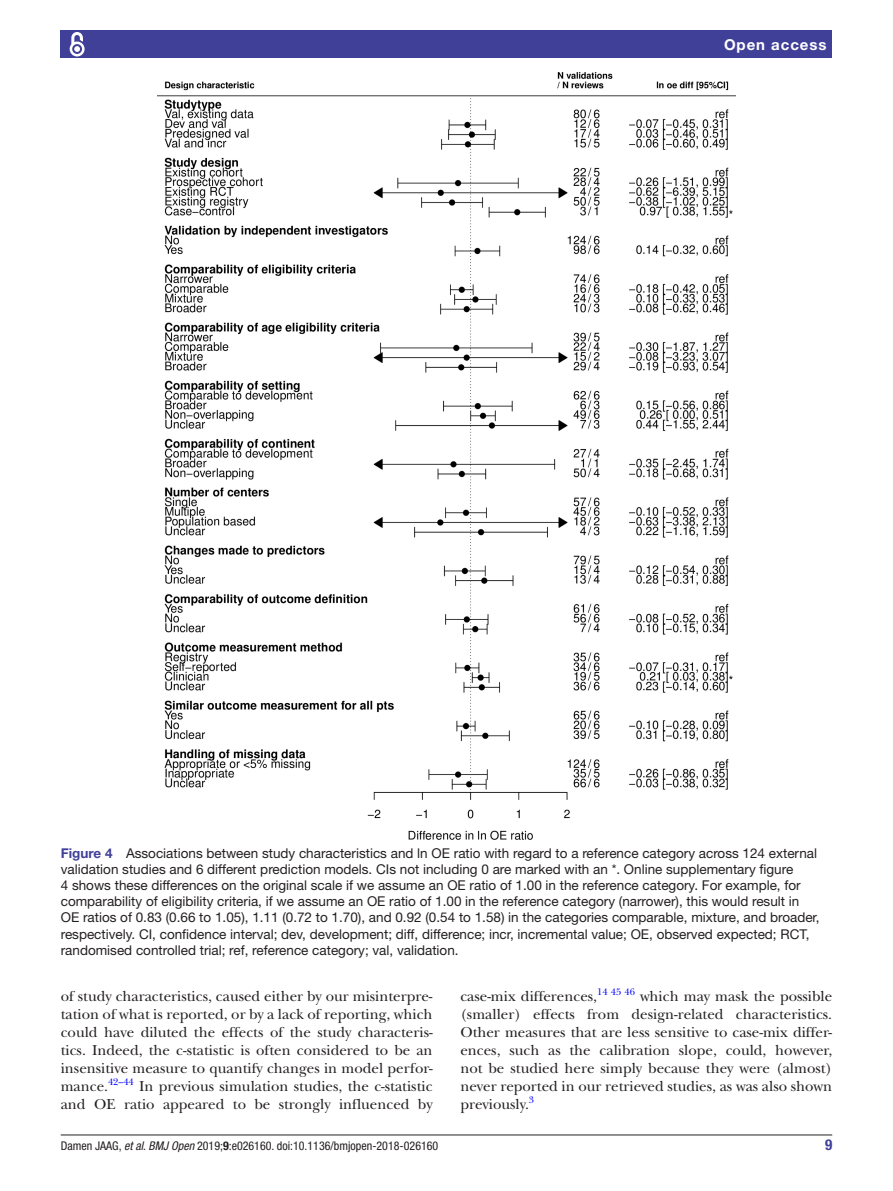
<style>
.page{position:relative;width:893px;height:1191px;background:#fff}
.page>*{position:absolute;margin:0;border:0;box-sizing:border-box;transform-origin:0 0}
.t1{font:15px/18px "New Baskerville";color:#231f20;text-align:justify}
.t2{font:700 15px "Helvetica Neue LT Std";letter-spacing:.065em;color:#fff}
.t3{font:700 condensed 15px "Helvetica Neue LT Std";color:#414099}
.t4{font:13.5px/16.2px "Helvetica Neue LT Std";color:#231f20}
.t5{font:condensed 12px "Helvetica Neue LT Std";color:#231f20}
.t6{font:9.9px "New Baskerville";color:#00f}
.s1{font-weight:700;color:#414099}
.s2{font-style:italic}
.s3{font-weight:700}
</style>
<div class="page">
<hr style="left:61px;top:1134px;width:771px;height:1px;background:#231f20">
<div style="left:61px;top:31px;width:771px;height:27px;background:#414099"></div>
<svg style="left:69px;top:32px;width:16px;height:25px"></svg>
<img style="left:157px;top:73px;width:579px;height:766px">
<p class="t2" style="left:724px;top:35px;width:104px">Open access</p>
<p class="t4" style="left:61px;top:844px;width:760px"><span class="s1">Figure 4</span> Associations between study characteristics and ln OE ratio with regard to a reference category across 124 external validation studies and 6 different prediction models. CIs not including 0 are marked with an *. Online supplementary figure<br>4 shows these differences on the original scale if we assume an OE ratio of 1.00 in the reference category. For example, for comparability of eligibility criteria, if we assume an OE ratio of 1.00 in the reference category (narrower), this would result in OE ratios of 0.83 (0.66 to 1.05), 1.11 (0.72 to 1.70), and 0.92 (0.54 to 1.58) in the categories comparable, mixture, and broader, respectively. CI, confidence interval; dev, development; diff, difference; incr, incremental value; OE, observed expected; RCT, randomised controlled trial; ref, reference category; val, validation.</p>
<p class="t1" style="left:61px;top:987px;width:373px">of study characteristics, caused either by our misinterpre&shy;tation of what is reported, or by a lack of reporting, which could have diluted the effects of the study characteris&shy;tics. Indeed, the c-statistic is often considered to be an insensitive measure to quantify changes in model perfor&shy;mance.</p>
<p class="t6" style="left:108px;top:1075px;width:27px">42–44</p>
<p class="t1" style="left:61px;top:1077px;width:373px;text-align:right">In previous simulation studies, the c-statistic<br>and OE ratio appeared to be strongly influenced by</p>
<p class="t1" style="left:460px;top:987px;width:138px">case-mix differences,</p>
<p class="t6" style="left:597px;top:985px;width:39px">14 45 46</p>
<p class="t1" style="left:460px;top:987px;width:373px;text-indent:180px">which may mask the possible (smaller) effects from design-related characteristics.<br>Other measures that are less sensitive to case-mix differ&shy;ences, such as the calibration slope, could, however, not be studied here simply because they were (almost) never reported in our retrieved studies, as was also shown previously.<sup>3</sup></p>
<p class="t5" style="left:61px;top:1138px;width:379px">Damen JAAG, <span class="s2">et al</span>. <span class="s2">BMJ Open</span> 2019;<span class="s3">9</span>:e026160. doi:10.1136/bmjopen-2018-026160</p>
<p class="t3" style="left:825px;top:1135px;width:9px">9</p>
</div>
